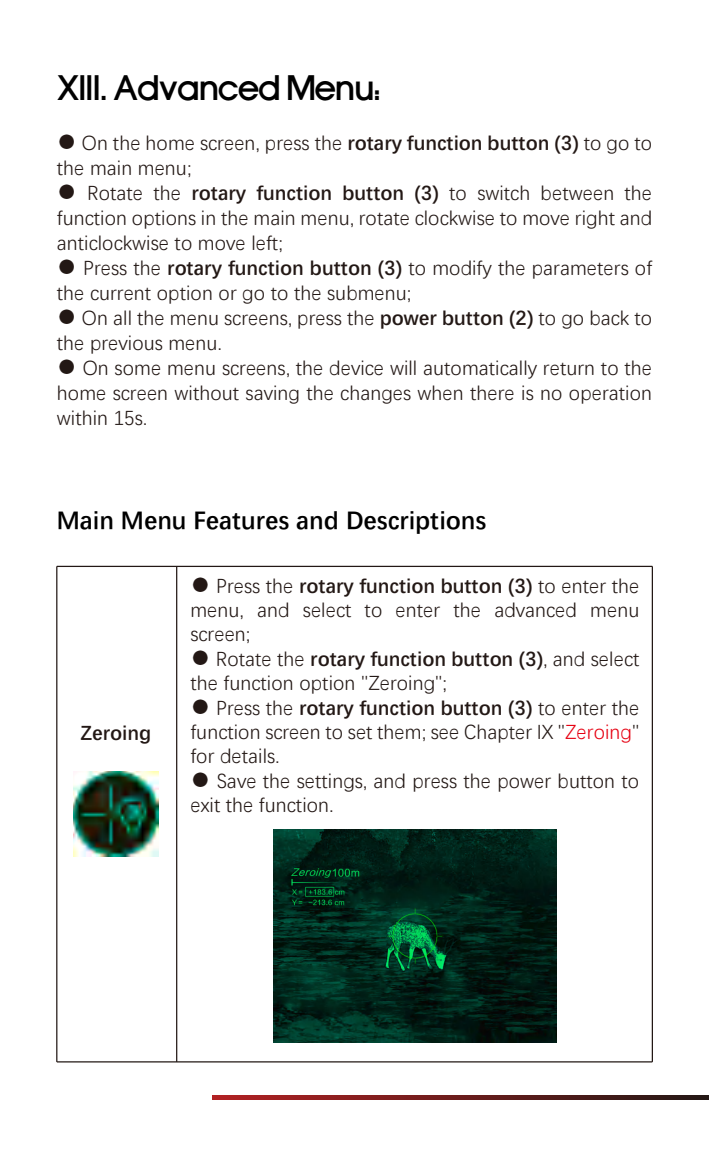
<style>
.page{position:relative;width:709px;height:1170px;background:#fff}
.page>*{position:absolute;margin:0;border:0;box-sizing:border-box;transform-origin:0 0}
.t1{font:500 32.5px "Auxin";color:#000}
.t2{font:700 25px "Deng Xian";color:#000}
.t3{font:20px/25px "Deng Xian";color:#231815}
.t4{font:700 20px "Deng Xian";color:#231815}
.s1{font-weight:700}
.s2{color:#e60012}
</style>
<div class="page">
<svg style="left:213px;top:1095px;width:496px;height:3px"></svg>
<hr style="left:57px;top:565px;width:595px;height:2px;background:#231815">
<hr style="left:57px;top:1061px;width:595px;height:1px;background:#231815">
<hr style="left:176px;top:566px;width:1px;height:495px;background:#231815">
<hr style="left:56px;top:566px;width:1px;height:495px;background:#231815">
<hr style="left:651px;top:566px;width:2px;height:495px;background:#231815">
<img style="left:273px;top:829px;width:283px;height:213px">
<img style="left:73px;top:771px;width:85px;height:85px">
<h1 class="t1" style="left:57px;top:67px;width:325px">XIII. Advanced Menu:</h1>
<p class="t3" style="left:57px;top:129px;width:597px">● On the home screen, press the <span class="s1">rotary function button (3)</span> to go to the main menu;</p>
<p class="t3" style="left:57px;top:179px;width:597px;text-align:justify">● Rotate the <span class="s1">rotary function button (3)</span> to switch between the function options in the main menu, rotate clockwise to move right and anticlockwise to move left;</p>
<p class="t3" style="left:57px;top:254px;width:597px">● Press the <span class="s1">rotary function button (3)</span> to modify the parameters of the current option or go to the submenu;</p>
<p class="t3" style="left:57px;top:304px;width:597px">● On all the menu screens, press the <span class="s1">power button (2)</span> to go back to the previous menu.</p>
<p class="t3" style="left:57px;top:354px;width:597px;text-align:justify">● On some menu screens, the device will automatically return to the home screen without saving the changes when there is no operation within 15s.</p>
<p class="t2" style="left:57px;top:503px;width:431px">Main Menu Features and Descriptions</p>
<p class="t4" style="left:80px;top:719px;width:72px">Zeroing</p>
<p class="t3" style="left:190px;top:573px;width:450px;line-height:24px;text-align:justify">● Press the <span class="s1">rotary function button (3)</span> to enter the menu, and select to enter the advanced menu screen;</p>
<p class="t3" style="left:190px;top:646px;width:450px;line-height:24px">● Rotate the <span class="s1">rotary function button (3)</span>, and select the function option "Zeroing";</p>
<p class="t3" style="left:190px;top:695px;width:450px;line-height:24px;text-align:justify">● Press the <span class="s1">rotary function button (3)</span> to enter the function screen to set them; see Chapter IX "<span class="s2">Zeroing</span>" for details.</p>
<p class="t3" style="left:190px;top:768px;width:450px;line-height:24px">● Save the settings, and press the power button to exit the function.</p>
</div>
